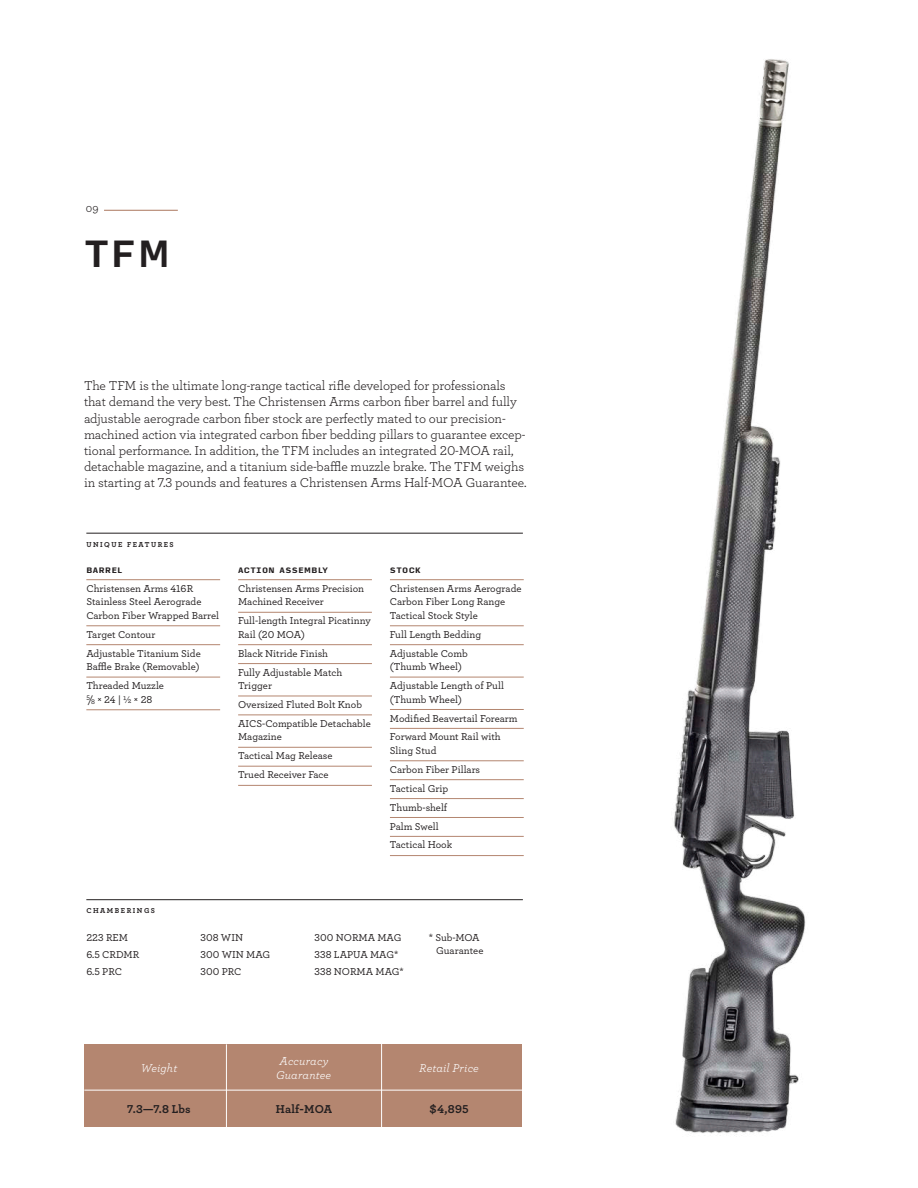
<style>
.page{position:relative;width:918px;height:1188px;background:#fff}
.page>*{position:absolute;margin:0;border:0;box-sizing:border-box;transform-origin:0 0}
.t1{font:700 36px "Input Sans";color:#231f20}
.t2{font:13.5px/16.2px "Archer";letter-spacing:-.01em;color:#231f20}
.t3{font:italic 12px/13.5px "Archer";letter-spacing:.015em;color:#fff}
.t4{font:700 12px "Archer";letter-spacing:.01em;color:#231f20}
.t5{font:12px "Archer";color:#231f20}
.t6{font:500 10.5px/18.9px "Archer";color:#231f20}
.t7{font:700 7.5px "Archer";letter-spacing:.2em;color:#231f20}
.t8{font:900 7.5px "Input Sans";letter-spacing:.05em;color:#231f20}
</style>
<div class="page">
<hr style="left:86px;top:533px;width:437px;height:1px;background:#231f20">
<hr style="left:86px;top:899px;width:437px;height:1px;background:#231f20">
<hr style="left:104px;top:210px;width:74px;height:1px;background:#b48670">
<hr style="left:86px;top:579px;width:134px;height:1px;background:#b48670">
<hr style="left:86px;top:626px;width:134px;height:1px;background:#b48670">
<hr style="left:86px;top:644px;width:134px;height:1px;background:#b48670">
<hr style="left:86px;top:677px;width:134px;height:1px;background:#b48670">
<hr style="left:86px;top:709px;width:134px;height:1px;background:#b48670">
<hr style="left:238px;top:579px;width:134px;height:1px;background:#b48670">
<hr style="left:238px;top:612px;width:134px;height:1px;background:#b48670">
<hr style="left:238px;top:644px;width:134px;height:1px;background:#b48670">
<hr style="left:238px;top:663px;width:134px;height:1px;background:#b48670">
<hr style="left:238px;top:696px;width:134px;height:1px;background:#b48670">
<hr style="left:238px;top:715px;width:134px;height:1px;background:#b48670">
<hr style="left:238px;top:747px;width:134px;height:1px;background:#b48670">
<hr style="left:238px;top:766px;width:134px;height:1px;background:#b48670">
<hr style="left:238px;top:785px;width:134px;height:1px;background:#b48670">
<hr style="left:390px;top:579px;width:134px;height:1px;background:#b48670">
<hr style="left:390px;top:626px;width:134px;height:1px;background:#b48670">
<hr style="left:390px;top:644px;width:134px;height:1px;background:#b48670">
<hr style="left:390px;top:677px;width:134px;height:1px;background:#b48670">
<hr style="left:390px;top:709px;width:134px;height:1px;background:#b48670">
<hr style="left:390px;top:728px;width:134px;height:1px;background:#b48670">
<hr style="left:390px;top:761px;width:134px;height:1px;background:#b48670">
<hr style="left:390px;top:779px;width:134px;height:1px;background:#b48670">
<hr style="left:390px;top:798px;width:134px;height:1px;background:#b48670">
<hr style="left:390px;top:817px;width:134px;height:1px;background:#b48670">
<hr style="left:390px;top:836px;width:134px;height:1px;background:#b48670">
<hr style="left:390px;top:855px;width:134px;height:1px;background:#b48670">
<div style="left:84px;top:1044px;width:438px;height:83px;background:#b48670"></div>
<hr style="left:226px;top:1044px;width:1px;height:84px;background:#fff">
<hr style="left:381px;top:1043px;width:1px;height:84px;background:#fff">
<hr style="left:84px;top:1090px;width:439px;height:1px;background:#fff">
<img style="left:674px;top:59px;width:132px;height:1075px">
<p class="t5" style="left:86px;top:200px;width:14px">09</p>
<h1 class="t1" style="left:84px;top:221px;width:87px">TFM</h1>
<p class="t2" style="left:84px;top:377px;width:444px">The TFM is the ultimate long-range tactical rifle developed for professionals that demand the very best. The Christensen Arms carbon fiber barrel and fully adjustable aerograde carbon fiber stock are perfectly mated to our precision&shy;machined action via integrated carbon fiber bedding pillars to guarantee excep&shy;tional performance. In addition, the TFM includes an integrated 20-MOA rail, detachable magazine, and a titanium side-baffle muzzle brake. The TFM weighs in starting at 7.3 pounds and features a Christensen Arms Half-MOA Guarantee.</p>
<p class="t7" style="left:86px;top:538px;width:89px">UNIQUE FEATURES</p>
<p class="t8" style="left:86px;top:564px;width:37px">BARREL</p>
<p class="t6" style="left:86px;top:581px;width:134px;line-height:13.5px">Christensen Arms 416R<br>Stainless Steel Aerograde<br>Carbon Fiber Wrapped Barrel</p>
<p class="t6" style="left:86px;top:624px;width:116px">Target Contour<br>Adjustable Titanium Side</p>
<p class="t6" style="left:86px;top:657px;width:115px">Baffle Brake (Removable)<br>Threaded Muzzle</p>
<p class="t6" style="left:86px;top:689px;width:68px"><sup>5</sup>/<sub>8</sub> × 24 | ½ × 28</p>
<p class="t8" style="left:238px;top:564px;width:91px">ACTION ASSEMBLY</p>
<p class="t6" style="left:238px;top:581px;width:128px;line-height:13.5px">Christensen Arms Precision<br>Machined Receiver</p>
<p class="t6" style="left:238px;top:614px;width:134px;line-height:13.5px">Full-length Integral Picatinny<br>Rail (20 MOA)</p>
<p class="t6" style="left:238px;top:643px;width:106px">Black Nitride Finish<br>Fully Adjustable Match</p>
<p class="t6" style="left:238px;top:676px;width:134px">Trigger<br>Oversized Fluted Bolt Knob<br>AICS-Compatible Detachable</p>
<p class="t6" style="left:238px;top:727px;width:96px">Magazine<br>Tactical Mag Release<br>Trued Receiver Face</p>
<p class="t8" style="left:390px;top:564px;width:32px">STOCK</p>
<p class="t6" style="left:390px;top:581px;width:133px;line-height:13.5px">Christensen Arms Aerograde<br>Carbon Fiber Long Range<br>Tactical Stock Style</p>
<p class="t6" style="left:390px;top:624px;width:93px">Full Length Bedding<br>Adjustable Comb</p>
<p class="t6" style="left:390px;top:657px;width:115px">(Thumb Wheel)<br>Adjustable Length of Pull</p>
<p class="t6" style="left:390px;top:689px;width:129px">(Thumb Wheel)<br>Modified Beavertail Forearm<br>Forward Mount Rail with</p>
<p class="t6" style="left:390px;top:740px;width:92px">Sling Stud<br>Carbon Fiber Pillars<br>Tactical Grip<br>Thumb-shelf<br>Palm Swell<br>Tactical Hook</p>
<p class="t7" style="left:86px;top:905px;width:70px">CHAMBERINGS</p>
<p class="t6" style="left:86px;top:928px;width:54px;line-height:17.4px">223 REM<br>6.5 CRDMR<br>6.5 PRC</p>
<p class="t6" style="left:200px;top:928px;width:71px;line-height:17.4px">308 WIN<br>300 WIN MAG<br>300 PRC</p>
<p class="t6" style="left:315px;top:928px;width:91px;line-height:17.4px">300 NORMA MAG<br>338 LAPUA MAG*<br>338 NORMA MAG*</p>
<p class="t6" style="left:436px;top:930px;width:49px;line-height:13.5px;text-indent:-8px">* Sub-MOA<br>Guarantee</p>
<p class="t3" style="left:141px;top:1061px;width:38px">Weight</p>
<p class="t3" style="left:276px;top:1054px;width:57px">Accuracy<br>Guarantee</p>
<p class="t3" style="left:419px;top:1061px;width:61px">Retail Price</p>
<p class="t4" style="left:127px;top:1099px;width:65px">7.3—7.8 Lbs</p>
<p class="t4" style="left:276px;top:1099px;width:58px">Half-MOA</p>
<p class="t4" style="left:430px;top:1099px;width:40px">$4,895</p>
</div>
